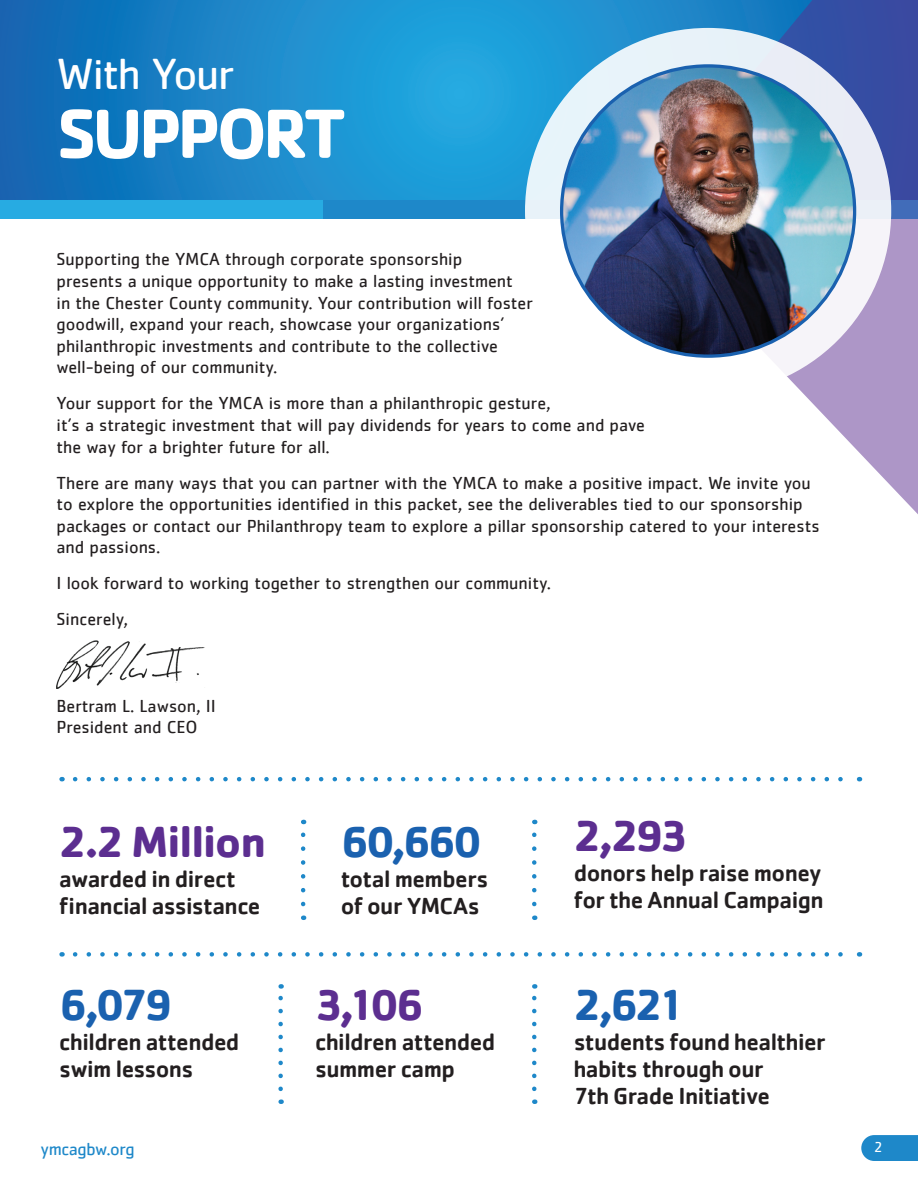
<style>
.page{position:relative;width:918px;height:1188px;background:#fff}
.page>*{position:absolute;margin:0;border:0;box-sizing:border-box;transform-origin:0 0}
.t1{font:700 72px "Cachet";letter-spacing:-.06em;color:#fff}
.t2{font:700 45px "Cachet";letter-spacing:-.03em;color:#5c2e90}
.t3{font:700 45px "Cachet";letter-spacing:-.075em;color:#1a61af}
.t4{font:45px "Cachet";letter-spacing:-.03em;color:#fff}
.t5{font:500 24px/27px "Cachet";letter-spacing:-.025em;color:#231f20}
.t6{font:18px/21.6px "Cachet";color:#231f20}
.t7{font:18px "Cachet";letter-spacing:-.02em;color:#1e88c9}
.t8{font:15px "Cachet";color:#fff}
</style>
<div class="page">
<img style="left:57px;top:640px;width:148px;height:49px">
<svg style="left:861px;top:1135px;width:57px;height:26px"></svg>
<svg style="left:0;top:0;width:634px;height:200px;background:#1a8acb"></svg>
<div style="left:0;top:200px;width:326px;height:19px;background:#27abe2"></div>
<div style="left:323px;top:200px;width:310px;height:19px;background:#1e88c9"></div>
<svg style="left:634px;top:0;width:284px;height:514px"></svg>
<svg style="left:525px;top:28px;width:366px;height:366px;fill:#eaf4f9"></svg>
<img style="left:562px;top:66px;width:293px;height:290px">
<svg style="left:75px;top:777px;width:768px;height:4px"></svg>
<svg style="left:75px;top:952px;width:768px;height:5px"></svg>
<svg style="left:301px;top:820px;width:4px;height:84px"></svg>
<svg style="left:278px;top:984px;width:5px;height:105px"></svg>
<svg style="left:532px;top:820px;width:5px;height:84px"></svg>
<svg style="left:532px;top:984px;width:5px;height:105px"></svg>
<h2 class="t4" style="left:57px;top:48px;width:180px">With Your</h2>
<h1 class="t1" style="left:57px;top:87px;width:291px">SUPPORT</h1>
<p class="t6" style="left:57px;top:248px;width:478px">Supporting the YMCA through corporate sponsorship<br>presents a unique opportunity to make a lasting investment<br>in the Chester County community. Your contribution will foster goodwill, expand your reach, showcase your organizations’ philanthropic investments and contribute to the collective well-being of our community.</p>
<p class="t6" style="left:57px;top:392px;width:590px">Your support for the YMCA is more than a philanthropic gesture,<br>it’s a strategic investment that will pay dividends for years to come and pave the way for a brighter future for all.</p>
<p class="t6" style="left:57px;top:471px;width:765px">There are many ways that you can partner with the YMCA to make a positive impact. We invite you to explore the opportunities identified in this packet, see the deliverables tied to our sponsorship packages or contact our Philanthropy team to explore a pillar sponsorship catered to your interests and passions.</p>
<p class="t6" style="left:57px;top:565px;width:496px;line-height:36px">I look forward to working together to strengthen our community.<br>Sincerely,</p>
<p class="t6" style="left:57px;top:695px;width:161px">Bertram L. Lawson, II<br>President and CEO</p>
<h2 class="t2" style="left:59px;top:813px;width:208px">2.2 Million</h2>
<h3 class="t5" style="left:59px;top:865px;width:203px">awarded in direct financial assistance</h3>
<h2 class="t3" style="left:59px;top:976px;width:115px">6,079</h2>
<h3 class="t5" style="left:59px;top:1028px;width:182px">children attended swim lessons</h3>
<h2 class="t3" style="left:341px;top:813px;width:143px">60,660</h2>
<h3 class="t5" style="left:341px;top:865px;width:149px">total members of our YMCAs</h3>
<h2 class="t2" style="left:315px;top:976px;width:111px">3,106</h2>
<h3 class="t5" style="left:315px;top:1028px;width:182px">children attended summer camp</h3>
<h2 class="t2" style="left:574px;top:807px;width:116px">2,293</h2>
<h3 class="t5" style="left:574px;top:859px;width:252px">donors help raise money for the Annual Campaign</h3>
<h2 class="t3" style="left:574px;top:976px;width:113px">2,621</h2>
<h3 class="t5" style="left:574px;top:1028px;width:253px">students found healthier habits through our<br>7th Grade Initiative</h3>
<p class="t7" style="left:40px;top:1138px;width:96px">ymcagbw.org</p>
<p class="t8" style="left:874px;top:1139px;width:10px">2</p>
</div>
